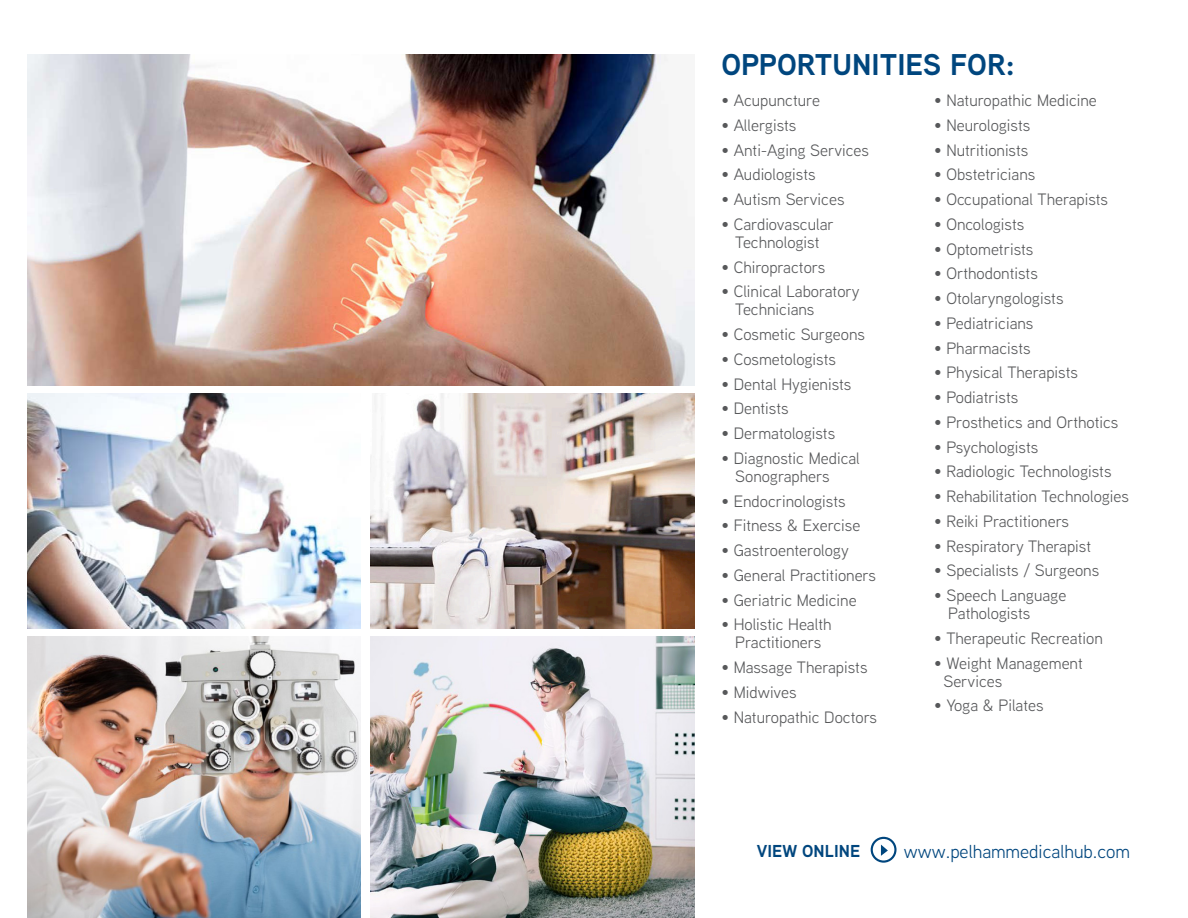
<style>
.page{position:relative;width:1188px;height:918px;background:#fff}
.page>*{position:absolute;margin:0;border:0;box-sizing:border-box;transform-origin:0 0}
.subtitle{font:700 30px "Aaux Next";color:#00467e}
.grey_body{font:18.75px "Aaux Next";color:#00467e}
.t1{font:700 17.25px "Aaux Next";color:#00467e}
.Lt_Blue_bullets_extr{font:16.5px/18px "Aaux Next";color:#57585a}
</style>
<div class="page">
<img style="left:27px;top:636px;width:334px;height:282px">
<img style="left:371px;top:393px;width:323px;height:236px">
<img style="left:27px;top:393px;width:334px;height:236px">
<img style="left:371px;top:636px;width:323px;height:282px">
<img style="left:27px;top:54px;width:667px;height:332px">
<div style="left:871px;top:837px;width:26px;height:26px;border:2px solid #00467e;border-radius:50%"></div>
<svg style="left:881px;top:845px;width:7px;height:11px"></svg>
<p class="subtitle" style="left:722px;top:43px;width:295px">OPPORTUNITIES FOR:</p>
<p class="Lt_Blue_bullets_extr" style="left:722px;top:91px;width:100px">• Acupuncture</p>
<p class="Lt_Blue_bullets_extr" style="left:722px;top:115px;width:76px">• Allergists</p>
<p class="Lt_Blue_bullets_extr" style="left:722px;top:140px;width:149px">• Anti-Aging Services</p>
<p class="Lt_Blue_bullets_extr" style="left:722px;top:165px;width:96px">• Audiologists</p>
<p class="Lt_Blue_bullets_extr" style="left:722px;top:190px;width:125px">• Autism Services</p>
<p class="Lt_Blue_bullets_extr" style="left:722px;top:214px;width:114px;text-align:center">• Cardiovascular<br>Technologist</p>
<p class="Lt_Blue_bullets_extr" style="left:722px;top:257px;width:105px">• Chiropractors</p>
<p class="Lt_Blue_bullets_extr" style="left:735px;top:282px;width:126px;text-indent:-14px">• Clinical Laboratory<br>Technicians</p>
<p class="Lt_Blue_bullets_extr" style="left:722px;top:325px;width:145px">• Cosmetic Surgeons</p>
<p class="Lt_Blue_bullets_extr" style="left:722px;top:349px;width:116px">• Cosmetologists</p>
<p class="Lt_Blue_bullets_extr" style="left:722px;top:374px;width:131px">• Dental Hygienists</p>
<p class="Lt_Blue_bullets_extr" style="left:722px;top:399px;width:69px">• Dentists</p>
<p class="Lt_Blue_bullets_extr" style="left:722px;top:424px;width:115px">• Dermatologists</p>
<p class="Lt_Blue_bullets_extr" style="left:735px;top:448px;width:126px;text-indent:-14px">• Diagnostic Medical<br>Sonographers</p>
<p class="Lt_Blue_bullets_extr" style="left:722px;top:491px;width:126px">• Endocrinologists</p>
<p class="Lt_Blue_bullets_extr" style="left:722px;top:516px;width:140px">• Fitness &amp; Exercise</p>
<p class="Lt_Blue_bullets_extr" style="left:722px;top:541px;width:129px">• Gastroenterology</p>
<p class="Lt_Blue_bullets_extr" style="left:722px;top:565px;width:156px">• General Practitioners</p>
<p class="Lt_Blue_bullets_extr" style="left:722px;top:590px;width:137px">• Geriatric Medicine</p>
<p class="Lt_Blue_bullets_extr" style="left:722px;top:615px;width:112px;text-align:center">• Holistic Health<br>Practitioners</p>
<p class="Lt_Blue_bullets_extr" style="left:722px;top:658px;width:147px">• Massage Therapists</p>
<p class="Lt_Blue_bullets_extr" style="left:722px;top:682px;width:77px">• Midwives</p>
<p class="Lt_Blue_bullets_extr" style="left:722px;top:707px;width:157px">• Naturopathic Doctors</p>
<p class="Lt_Blue_bullets_extr" style="left:934px;top:91px;width:164px">• Naturopathic Medicine</p>
<p class="Lt_Blue_bullets_extr" style="left:934px;top:115px;width:98px">• Neurologists</p>
<p class="Lt_Blue_bullets_extr" style="left:934px;top:140px;width:96px">• Nutritionists</p>
<p class="Lt_Blue_bullets_extr" style="left:934px;top:165px;width:103px">• Obstetricians</p>
<p class="Lt_Blue_bullets_extr" style="left:934px;top:190px;width:175px">• Occupational Therapists</p>
<p class="Lt_Blue_bullets_extr" style="left:934px;top:214px;width:92px">• Oncologists</p>
<p class="Lt_Blue_bullets_extr" style="left:934px;top:239px;width:101px">• Optometrists</p>
<p class="Lt_Blue_bullets_extr" style="left:934px;top:264px;width:105px">• Orthodontists</p>
<p class="Lt_Blue_bullets_extr" style="left:934px;top:289px;width:131px">• Otolaryngologists</p>
<p class="Lt_Blue_bullets_extr" style="left:934px;top:313px;width:101px">• Pediatricians</p>
<p class="Lt_Blue_bullets_extr" style="left:934px;top:338px;width:98px">• Pharmacists</p>
<p class="Lt_Blue_bullets_extr" style="left:934px;top:363px;width:145px">• Physical Therapists</p>
<p class="Lt_Blue_bullets_extr" style="left:934px;top:388px;width:86px">• Podiatrists</p>
<p class="Lt_Blue_bullets_extr" style="left:934px;top:412px;width:186px">• Prosthetics and Orthotics</p>
<p class="Lt_Blue_bullets_extr" style="left:934px;top:437px;width:106px">• Psychologists</p>
<p class="Lt_Blue_bullets_extr" style="left:934px;top:462px;width:179px">• Radiologic Technologists</p>
<p class="Lt_Blue_bullets_extr" style="left:934px;top:487px;width:196px">• Rehabilitation Technologies</p>
<p class="Lt_Blue_bullets_extr" style="left:934px;top:511px;width:136px">• Reiki Practitioners</p>
<p class="Lt_Blue_bullets_extr" style="left:934px;top:536px;width:159px">• Respiratory Therapist</p>
<p class="Lt_Blue_bullets_extr" style="left:934px;top:561px;width:167px">• Specialists / Surgeons</p>
<p class="Lt_Blue_bullets_extr" style="left:948px;top:586px;width:120px;text-indent:-14px">• Speech Language<br>Pathologists</p>
<p class="Lt_Blue_bullets_extr" style="left:934px;top:628px;width:170px">• Therapeutic Recreation</p>
<p class="Lt_Blue_bullets_extr" style="left:943px;top:653px;width:141px;text-indent:-9px">• Weight Management<br>Services</p>
<p class="Lt_Blue_bullets_extr" style="left:934px;top:696px;width:111px">• Yoga &amp; Pilates</p>
<p class="t1" style="left:757px;top:839px;width:105px">VIEW ONLINE</p>
<p class="grey_body" style="left:904px;top:839px;width:227px">www.pelhammedicalhub.com</p>
</div>
